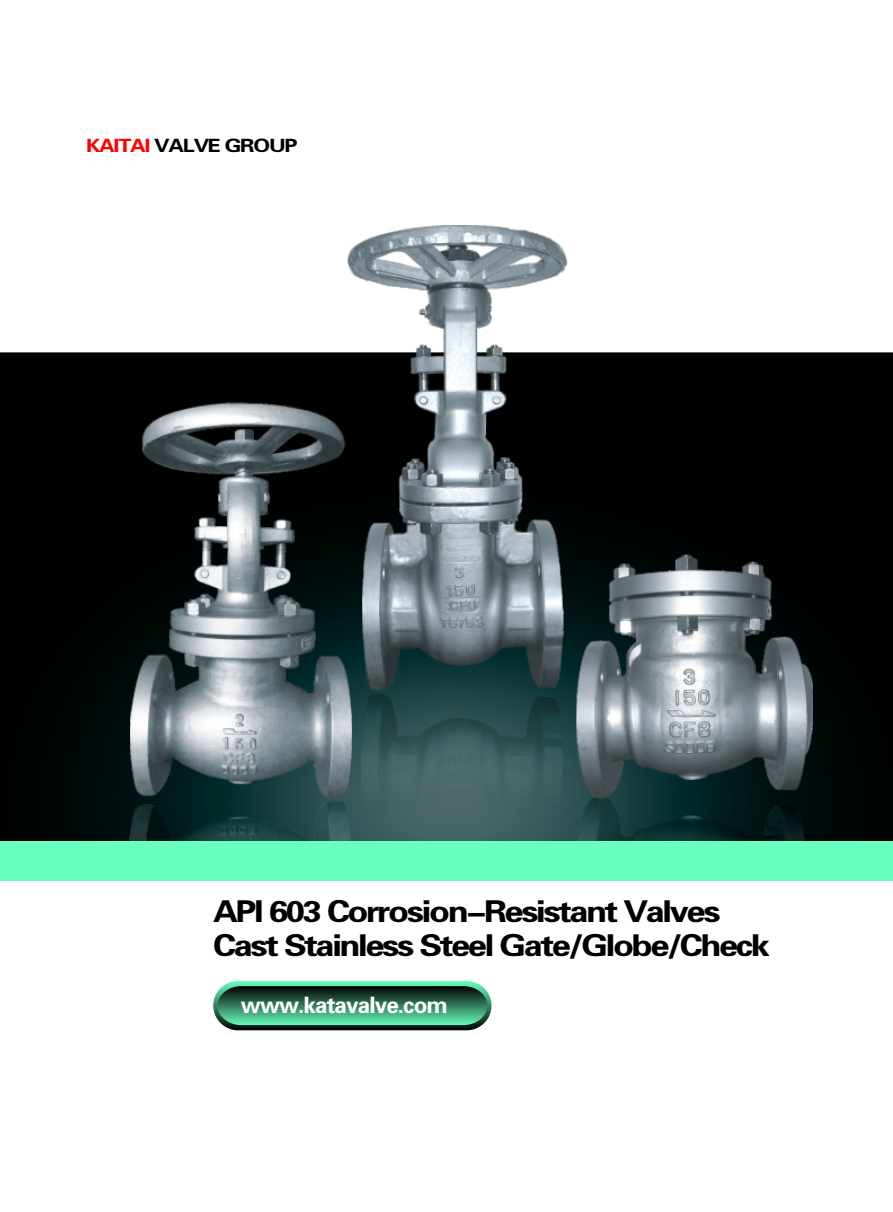
<style>
.page{position:relative;width:893px;height:1212px;background:#fff}
.page>*{position:absolute;margin:0;border:0;box-sizing:border-box;transform-origin:0 0}
.t1{font:30px/34px "FZDHTJW GB1 0";letter-spacing:-.065em;color:#000;scale:1.15 1}
.t2{font:22.5px "FZDHTJW GB1 0";letter-spacing:-.04em;color:#fff}
.t3{font:18.3px "FZDHTJW GB1 0";letter-spacing:-.055em;color:#000;scale:1.18 1}
.s1{color:#f00}
</style>
<div class="page">
<svg style="left:213px;top:981px;width:278px;height:49px;background:#378564"></svg>
<svg style="left:217px;top:986px;width:270px;height:39px;background:#347d5e"></svg>
<div style="left:0;top:352px;width:893px;height:489px;background:#000101"></div>
<img style="left:130px;top:802px;width:217px;height:39px">
<img style="left:347px;top:798px;width:219px;height:43px">
<img style="left:576px;top:798px;width:236px;height:43px">
<div style="left:0;top:841px;width:893px;height:39px;background:#69ffbf"></div>
<img style="left:130px;top:225px;width:683px;height:573px">
<p class="t3" style="left:86px;top:135px;width:181px"><span class="s1">KAITAI</span> VALVE GROUP</p>
<p class="t1" style="left:213px;top:895px;width:486px">API 603 Corrosion-Resistant Valves<br>Cast Stainless Steel Gate/Globe/Check</p>
<p class="t2" style="left:241px;top:993px;width:208px">www.katavalve.com</p>
</div>
